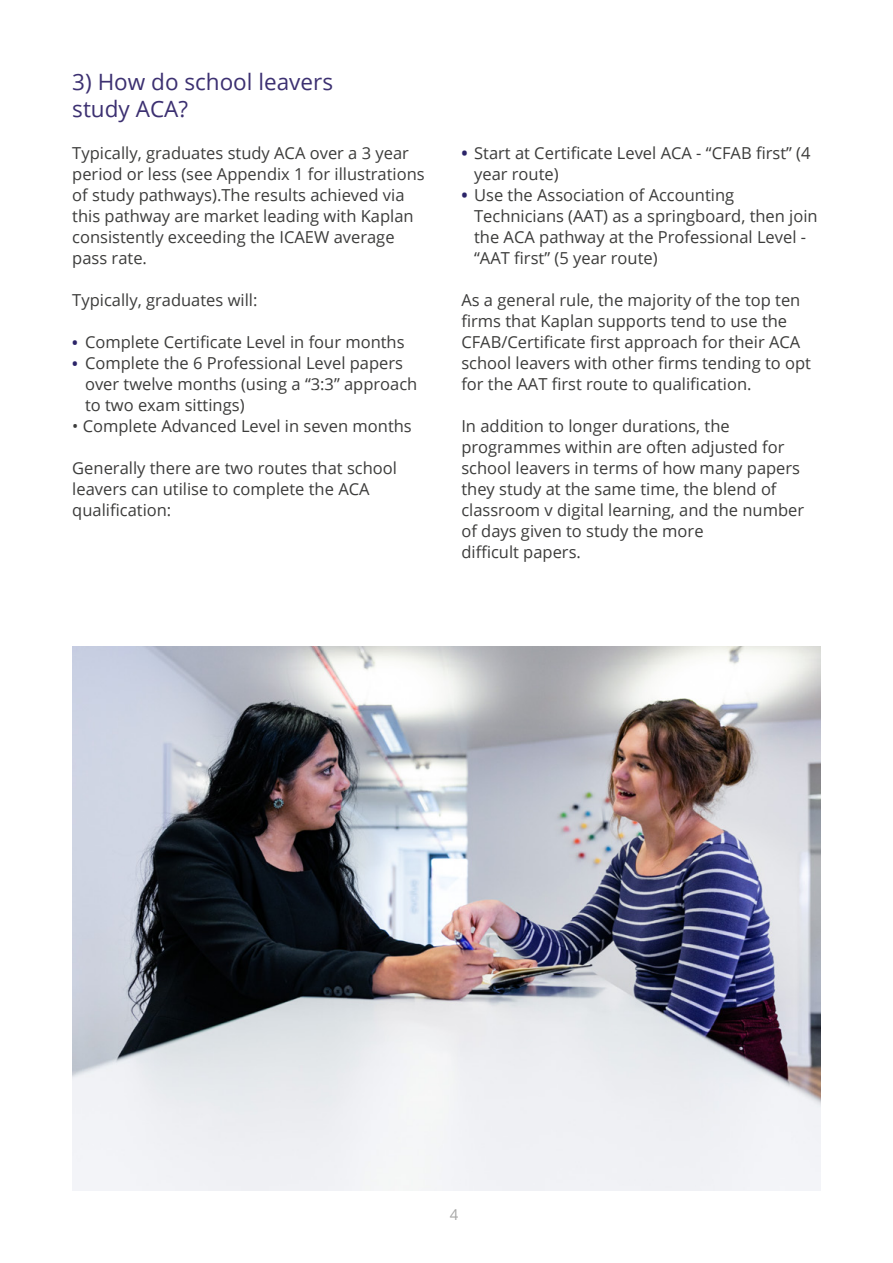
<style>
.page{position:relative;width:893px;height:1263px;background:#fff}
.page>*{position:absolute;margin:0;border:0;box-sizing:border-box;transform-origin:0 0}
.t1{font:22.5px/27px "Open Sans";color:#3c3071}
.t2{font:16.5px/21px "Open Sans";color:#3c3c3b}
.t3{font:15px "Open Sans";color:#a8a8a7}
.s1{font-weight:700;font-size:15px;color:#2b2468}
.s2{font-weight:700;color:#2b2468}
</style>
<div class="page">
<img style="left:72px;top:646px;width:749px;height:545px">
<h1 class="t1" style="left:72px;top:67px;width:262px">3) How do school leavers study ACA?</h1>
<p class="t2" style="left:72px;top:142px;width:354px">Typically, graduates study ACA over a 3 year period or less (see Appendix 1 for illustrations of study pathways).The results achieved via this pathway are market leading with Kaplan consistently exceeding the ICAEW average pass rate.</p>
<p class="t2" style="left:72px;top:289px;width:187px">Typically, graduates will:</p>
<p class="t2" style="left:72px;top:331px;width:334px"><span class="s1">•</span> Complete Certificate Level in four months</p>
<p class="t2" style="left:85px;top:352px;width:334px;text-indent:-13px"><span class="s1">•</span> Complete the 6 Professional Level papers over twelve months (using a “3:3” approach to two exam sittings)</p>
<p class="t2" style="left:72px;top:415px;width:341px">• Complete Advanced Level in seven months</p>
<p class="t2" style="left:72px;top:457px;width:326px">Generally there are two routes that school leavers can utilise to complete the ACA qualification:</p>
<p class="t2" style="left:474px;top:142px;width:338px;text-indent:-13px"><span class="s2">•</span> Start at Certificate Level ACA - “CFAB first” (4 year route)</p>
<p class="t2" style="left:474px;top:184px;width:345px;text-indent:-13px"><span class="s2">•</span> Use the Association of Accounting Technicians (AAT) as a springboard, then join the ACA pathway at the Professional Level - “AAT first” (5 year route)</p>
<p class="t2" style="left:461px;top:289px;width:351px">As a general rule, the majority of the top ten firms that Kaplan supports tend to use the CFAB/Certificate first approach for their ACA school leavers with other firms tending to opt for the AAT first route to qualification.</p>
<p class="t2" style="left:461px;top:415px;width:344px">In addition to longer durations, the programmes within are often adjusted for school leavers in terms of how many papers they study at the same time, the blend of classroom v digital learning, and the number of days given to study the more<br>difficult papers.</p>
<p class="t3" style="left:450px;top:1204px;width:10px">4</p>
</div>
